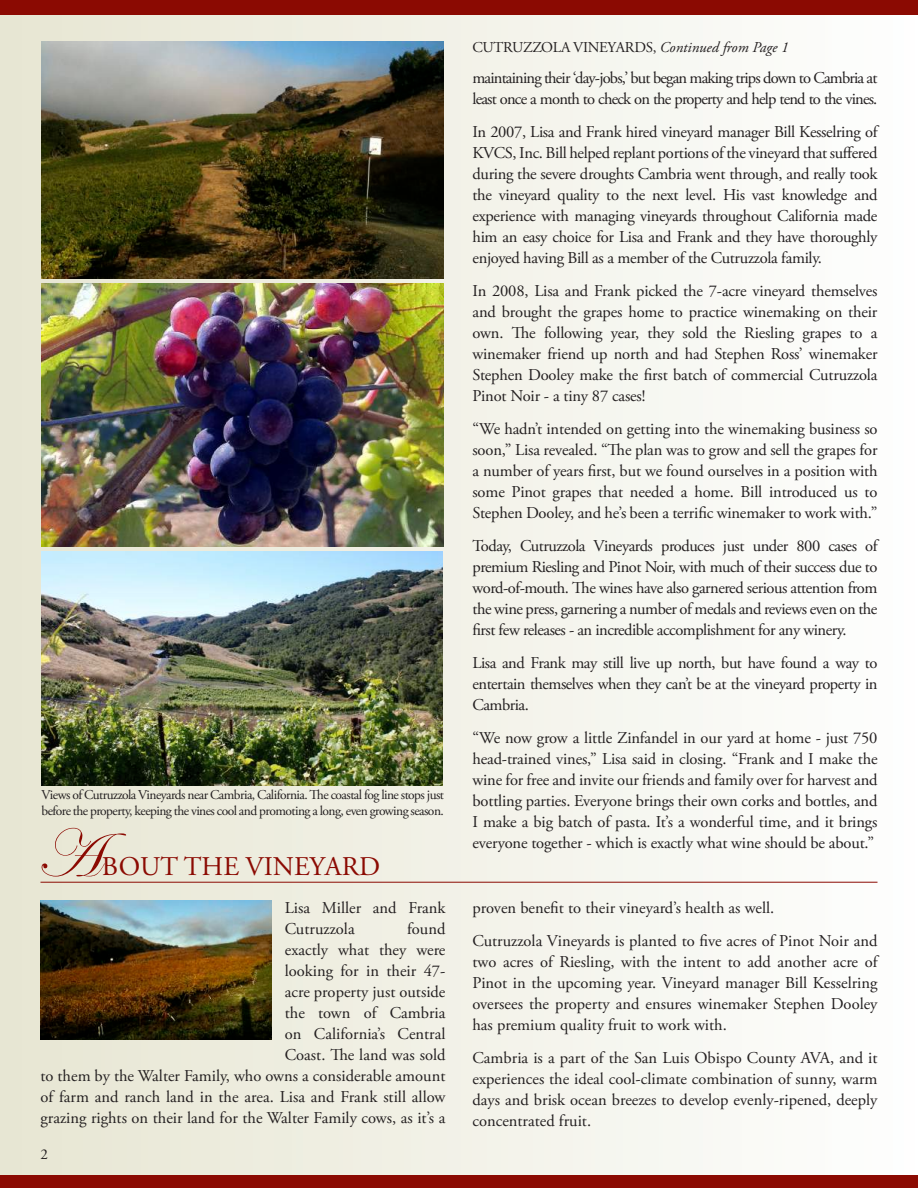
<style>
.page{position:relative;width:918px;height:1188px;background:#fff}
.page>*{position:absolute;margin:0;border:0;box-sizing:border-box;transform-origin:0 0}
.t1{font:italic 69px "Edwardian Script ITC";color:#8b0a02}
.t2{font:27px "Adobe Garamond Pro";color:#8b0a02}
.t3{font:16.5px/21px "Adobe Garamond Pro";letter-spacing:-.005em;color:#231f20;text-align:justify}
.t4{font:16.5px/21px "Adobe Garamond Pro";letter-spacing:-.05em;color:#231f20}
.t5{font:15px "Adobe Garamond Pro";letter-spacing:-.02em;color:#231f20}
.t6{font:13.5px/16.2px "Adobe Garamond Pro";letter-spacing:-.04em;color:#231f20}
.s1{font-style:italic}
</style>
<div class="page">
<div style="left:0;top:2px;width:918px;height:1177px;background:linear-gradient(to right,#e4e2cf,#fefefe)"></div>
<div style="left:0;top:1175px;width:918px;height:13px;background:#8b0a02"></div>
<div style="left:0;top:0;width:918px;height:14px;background:#8b0a02"></div>
<hr style="left:40px;top:882px;width:838px;height:1px;background:#8b0a02">
<img style="left:41px;top:41px;width:402px;height:237px">
<img style="left:41px;top:552px;width:402px;height:233px">
<img style="left:41px;top:284px;width:402px;height:262px">
<img style="left:40px;top:901px;width:231px;height:138px">
<p class="t6" style="left:41px;top:787px;width:404px">Views of Cutruzzola Vineyards near Cambria, California. The coastal fog line stops just before the property, keeping the vines cool and promoting a long, even growing season.</p>
<h1 class="t1" style="left:37px;top:817px;width:108px">A</h1>
<h2 class="t2" style="left:102px;top:851px;width:280px">BOUT THE VINEYARD</h2>
<p class="t3" style="left:285px;top:898px;width:162px">Lisa Miller and Frank<br>Cutruzzola</p>
<p class="t3" style="left:40px;top:919px;width:407px;text-align:right">found<br>exactly what they were<br>looking for in their 47-<br>acre property just outside<br>the town of Cambria<br>on California’s Central<br>Coast. The land was sold<br>to them by the Walter Family, who owns a considerable amount of farm and ranch land in the area. Lisa and Frank still allow grazing rights on their land for the Walter Family cows, as it’s a</p>
<p class="t5" style="left:40px;top:1146px;width:9px">2</p>
<p class="t5" style="left:472px;top:39px;width:318px">CUTRUZZOLA VINEYARDS, <span class="s1">Continued from Page 1</span></p>
<p class="t4" style="left:472px;top:68px;width:406px">maintaining their ‘day-jobs,’ but began making trips down to Cambria at least once a month to check on the property and help tend to the vines.</p>
<p class="t3" style="left:472px;top:122px;width:407px">In 2007, Lisa and Frank hired vineyard manager Bill Kesselring of KVCS, Inc. Bill helped replant portions of the vineyard that suffered during the severe droughts Cambria went through, and really took the vineyard quality to the next level. His vast knowledge and experience with managing vineyards throughout California made him an easy choice for Lisa and Frank and they have thoroughly enjoyed having Bill as a member of the Cutruzzola family.</p>
<p class="t3" style="left:472px;top:281px;width:407px">In 2008, Lisa and Frank picked the 7-acre vineyard themselves and brought the grapes home to practice winemaking on their own. The following year, they sold the Riesling grapes to a winemaker friend up north and had Stephen Ross’ winemaker Stephen Dooley make the first batch of commercial Cutruzzola Pinot Noir - a tiny 87 cases!</p>
<p class="t3" style="left:472px;top:419px;width:407px">“We hadn’t intended on getting into the winemaking business so soon,” Lisa revealed. “The plan was to grow and sell the grapes for a number of years first, but we found ourselves in a position with some Pinot grapes that needed a home. Bill introduced us to Stephen Dooley, and he’s been a terrific winemaker to work with.”</p>
<p class="t3" style="left:472px;top:536px;width:407px">Today, Cutruzzola Vineyards produces just under 800 cases of premium Riesling and Pinot Noir, with much of their success due to word-of-mouth. The wines have also garnered serious attention from the wine press, garnering a number of medals and reviews even on the first few releases - an incredible accomplishment for any winery.</p>
<p class="t3" style="left:472px;top:653px;width:407px">Lisa and Frank may still live up north, but have found a way to entertain themselves when they can’t be at the vineyard property in Cambria.</p>
<p class="t3" style="left:472px;top:728px;width:407px">“We now grow a little Zinfandel in our yard at home - just 750 head-trained vines,” Lisa said in closing. “Frank and I make the wine for free and invite our friends and family over for harvest and bottling parties. Everyone brings their own corks and bottles, and I make a big batch of pasta. It’s a wonderful time, and it brings everyone together - which is exactly what wine should be about.”</p>
<p class="t3" style="left:472px;top:892px;width:407px;line-height:33px">proven benefit to their vineyard’s health as well.<br>Cutruzzola Vineyards is planted to five acres of Pinot Noir and</p>
<p class="t3" style="left:472px;top:952px;width:407px">two acres of Riesling, with the intent to add another acre of Pinot in the upcoming year. Vineyard manager Bill Kesselring oversees the property and ensures winemaker Stephen Dooley has premium quality fruit to work with.</p>
<p class="t3" style="left:472px;top:1048px;width:407px">Cambria is a part of the San Luis Obispo County AVA, and it experiences the ideal cool-climate combination of sunny, warm days and brisk ocean breezes to develop evenly-ripened, deeply concentrated fruit.</p>
</div>
